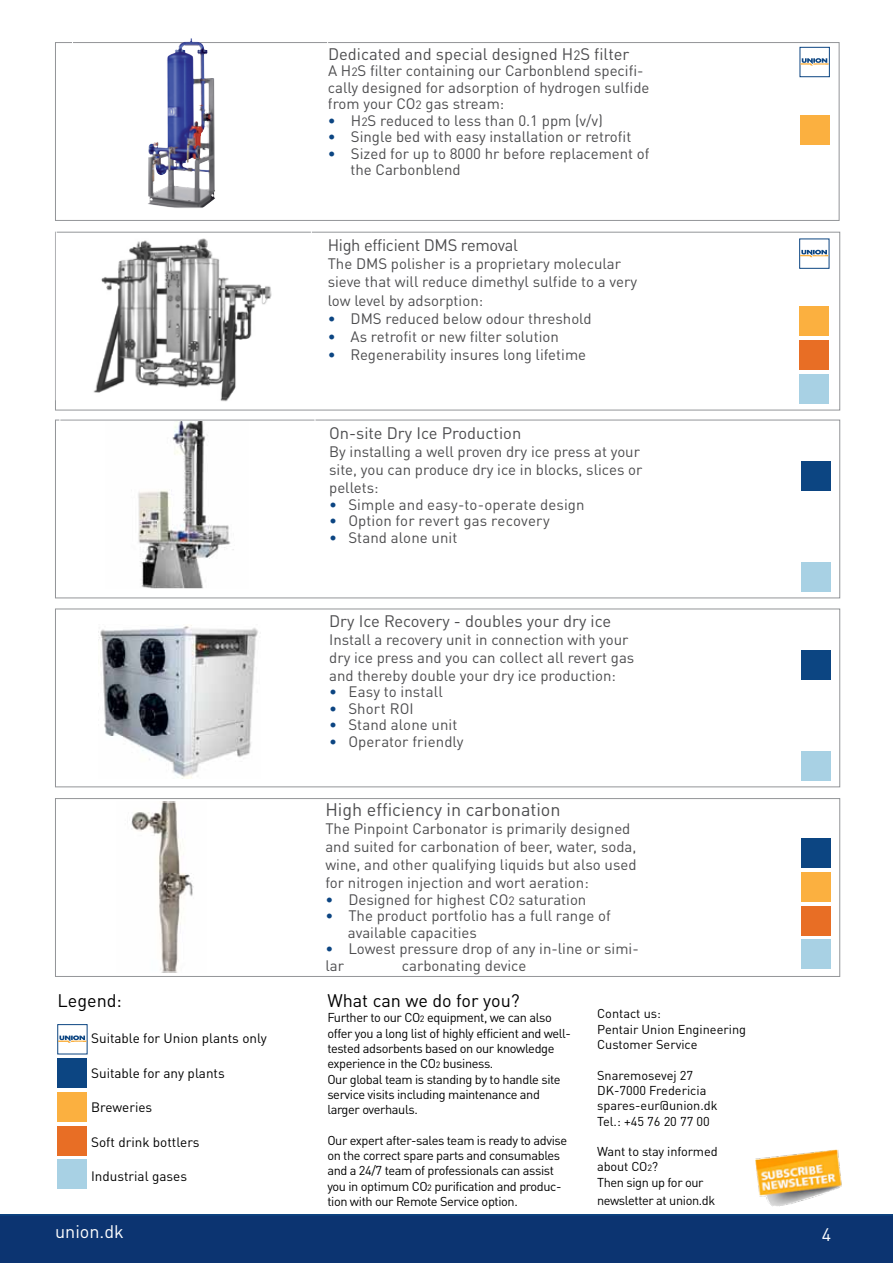
<style>
.page{position:relative;width:893px;height:1263px;background:#fff}
.page>*{position:absolute;margin:0;border:0;box-sizing:border-box;transform-origin:0 0}
.t1{font:18px "DIN Pro";color:#4d4d4f}
.t2{font:18px "DIN Pro";color:#000}
.t3{font:18px "DIN Pro";color:#fff}
.t4{font:16.5px "DIN Pro";color:#4d4d4f}
.t5{font:16.5px "DIN Pro";letter-spacing:-.02em;color:#4d4d4f}
.t6{font:15px/18px "DIN Pro";color:#4d4d4f}
.t7{font:13.5px "DIN Pro";color:#000}
.t8{font:12.75px/15.3px "DIN Pro";letter-spacing:-.03em;color:#000}
.t9{font:12.75px/15.3px "DIN Pro";color:#000}
.s1{font-size:13.5px}
.s2{font-size:12px}
.s3{color:#0c4582}
.s4{font-size:9px}
</style>
<div class="page">
<img style="left:131px;top:803px;width:63px;height:167px">
<div style="left:0;top:1214px;width:893px;height:49px;background:#0c3471"></div>
<div style="left:55px;top:42px;width:784px;height:179px;border:1px solid #939598"></div>
<div style="left:55px;top:232px;width:785px;height:178px;border:1px solid #939598"></div>
<div style="left:55px;top:420px;width:785px;height:178px;border:1px solid #939598"></div>
<div style="left:55px;top:798px;width:785px;height:179px;border:1px solid #939598"></div>
<img style="left:138px;top:422px;width:96px;height:165px">
<div style="left:59px;top:418px;width:256px;height:171px;border:1px solid #fff"></div>
<img style="left:755px;top:1149px;width:87px;height:58px">
<div style="left:58px;top:1159px;width:29px;height:30px;background:#a8d1e4"></div>
<div style="left:58px;top:1058px;width:29px;height:30px;background:#0c4582"></div>
<div style="left:58px;top:1092px;width:29px;height:30px;background:#fbb040"></div>
<div style="left:58px;top:1126px;width:29px;height:29px;background:#e86e25"></div>
<div style="left:58px;top:1024px;width:29px;height:30px;background:#fff;border:1px solid #0c4582"></div>
<svg style="left:58px;top:1035px;width:28px;height:8px"></svg>
<div style="left:800px;top:115px;width:29px;height:29px;background:#fbb040"></div>
<div style="left:800px;top:47px;width:29px;height:30px;background:#fff;border:1px solid #0c4582"></div>
<svg style="left:800px;top:58px;width:29px;height:8px"></svg>
<div style="left:799px;top:374px;width:30px;height:29px;background:#a8d1e4"></div>
<div style="left:799px;top:306px;width:30px;height:30px;background:#fbb040"></div>
<div style="left:799px;top:340px;width:30px;height:30px;background:#e86e25"></div>
<svg style="left:800px;top:250px;width:28px;height:7px"></svg>
<div style="left:801px;top:562px;width:30px;height:30px;background:#a8d1e4"></div>
<div style="left:801px;top:461px;width:30px;height:30px;background:#0c4582"></div>
<img style="left:93px;top:238px;width:179px;height:164px">
<img style="left:148px;top:40px;width:67px;height:166px">
<div style="left:55px;top:609px;width:785px;height:178px;border:1px solid #939598"></div>
<img style="left:98px;top:625px;width:160px;height:154px">
<div style="left:801px;top:838px;width:30px;height:30px;background:#0c4582"></div>
<div style="left:801px;top:872px;width:30px;height:30px;background:#fbb040"></div>
<div style="left:801px;top:906px;width:30px;height:30px;background:#e86e25"></div>
<div style="left:801px;top:939px;width:30px;height:30px;background:#a8d1e4"></div>
<div style="left:801px;top:650px;width:30px;height:29px;background:#0c4582"></div>
<div style="left:801px;top:751px;width:30px;height:30px;background:#a8d1e4"></div>
<p class="t2" style="left:58px;top:986px;width:66px">Legend:</p>
<p class="t7" style="left:91px;top:1028px;width:177px">Suitable for Union plants only</p>
<p class="t7" style="left:91px;top:1062px;width:135px">Suitable for any plants</p>
<p class="t7" style="left:91px;top:1097px;width:63px">Breweries</p>
<p class="t7" style="left:91px;top:1131px;width:110px">Soft drink bottlers</p>
<p class="t7" style="left:91px;top:1166px;width:97px">Industrial gases</p>
<p class="t3" style="left:55px;top:1218px;width:70px">union.dk</p>
<p class="t4" style="left:328px;top:41px;width:303px">Dedicated and special designed H<span class="s1">2</span>S filter</p>
<p class="t6" style="left:328px;top:61px;width:323px;line-height:16.5px">A H<span class="s2">2</span>S filter containing our Carbonblend specifi&shy;cally designed for adsorption of hydrogen sulfide from your CO<span class="s2">2</span> gas stream:</p>
<p class="t6" style="left:328px;top:110px;width:276px"><span class="s3">•</span> H<span class="s2">2</span>S reduced to less than 0.1 ppm (v/v)</p>
<p class="t6" style="left:328px;top:126px;width:305px"><span class="s3">•</span> Single bed with easy installation or retrofit</p>
<p class="t6" style="left:350px;top:144px;width:301px;line-height:16.5px;text-indent:-22px"><span class="s3">•</span> Sized for up to 8000 hr before replacement of the Carbonblend</p>
<p class="t5" style="left:328px;top:233px;width:192px">High efficient DMS removal</p>
<p class="t6" style="left:328px;top:254px;width:311px">The DMS polisher is a proprietary molecular sieve that will reduce dimethyl sulfide to a very low level by adsorption:</p>
<p class="t6" style="left:328px;top:308px;width:266px"><span class="s3">•</span> DMS reduced below odour threshold</p>
<p class="t6" style="left:328px;top:326px;width:233px"><span class="s3">•</span> As retrofit or new filter solution</p>
<p class="t6" style="left:328px;top:344px;width:260px"><span class="s3">•</span> Regenerability insures long lifetime</p>
<p class="t4" style="left:329px;top:420px;width:194px">On-site Dry Ice Production</p>
<p class="t6" style="left:329px;top:442px;width:315px">By installing a well proven dry ice press at your site, you can produce dry ice in blocks, slices or pellets:</p>
<p class="t6" style="left:329px;top:494px;width:257px"><span class="s3">•</span> Simple and easy-to-operate design</p>
<p class="t6" style="left:329px;top:511px;width:222px"><span class="s3">•</span> Option for revert gas recovery</p>
<p class="t6" style="left:329px;top:527px;width:130px"><span class="s3">•</span> Stand alone unit</p>
<p class="t4" style="left:329px;top:608px;width:284px">Dry Ice Recovery - doubles your dry ice</p>
<p class="t6" style="left:329px;top:629px;width:307px">Install a recovery unit in connection with your dry ice press and you can collect all revert gas and thereby double your dry ice production:</p>
<p class="t6" style="left:329px;top:681px;width:115px"><span class="s3">•</span> Easy to install</p>
<p class="t6" style="left:329px;top:698px;width:86px"><span class="s3">•</span> Short ROI</p>
<p class="t6" style="left:329px;top:714px;width:130px"><span class="s3">•</span> Stand alone unit</p>
<p class="t6" style="left:329px;top:731px;width:136px"><span class="s3">•</span> Operator friendly</p>
<p class="t1" style="left:325px;top:796px;width:237px">High efficiency in carbonation</p>
<p class="t6" style="left:325px;top:818px;width:313px">The Pinpoint Carbonator is primarily designed and suited for carbonation of beer, water, soda, wine, and other qualifying liquids but also used for nitrogen injection and wort aeration:</p>
<p class="t6" style="left:325px;top:889px;width:262px"><span class="s3">•</span> Designed for highest CO<span class="s2">2</span> saturation</p>
<p class="t6" style="left:348px;top:906px;width:265px;line-height:16.5px;text-indent:-22px"><span class="s3">•</span> The product portfolio has a full range of available capacities</p>
<p class="t6" style="left:325px;top:939px;width:315px;line-height:16.5px"><span class="s3">•</span> Lowest pressure drop of any in-line or simi&shy;lar</p>
<p class="t6" style="left:402px;top:955px;width:126px">carbonating device</p>
<p class="t2" style="left:327px;top:986px;width:194px">What can we do for you?</p>
<p class="t8" style="left:327px;top:1009px;width:245px">Further to our CO<span class="s4">2</span> equipment, we can also offer you a long list of highly efficient and well&shy;tested adsorbents based on our knowledge experience in the CO<span class="s4">2</span> business.<br>Our global team is standing by to handle site service visits including maintenance and larger overhauls.</p>
<p class="t8" style="left:327px;top:1131px;width:241px">Our expert after-sales team is ready to advise on the correct spare parts and consumables and a 24/7 team of professionals can assist you in optimum CO<span class="s4">2</span> purification and produc&shy;tion with our Remote Service option.</p>
<p class="t9" style="left:597px;top:1005px;width:150px">Contact us:<br>Pentair Union Engineering<br>Customer Service</p>
<p class="t9" style="left:597px;top:1066px;width:122px">Snaremosevej 27<br>DK-7000 Fredericia spares-eur@union.dk<br>Tel.: +45 76 20 77 00</p>
<p class="t8" style="left:597px;top:1143px;width:122px">Want to stay informed about CO<span class="s4">2</span>?<br>Then sign up for our</p>
<p class="t8" style="left:597px;top:1191px;width:120px">newsletter at union.dk</p>
<p class="t3" style="left:822px;top:1220px;width:11px">4</p>
</div>
